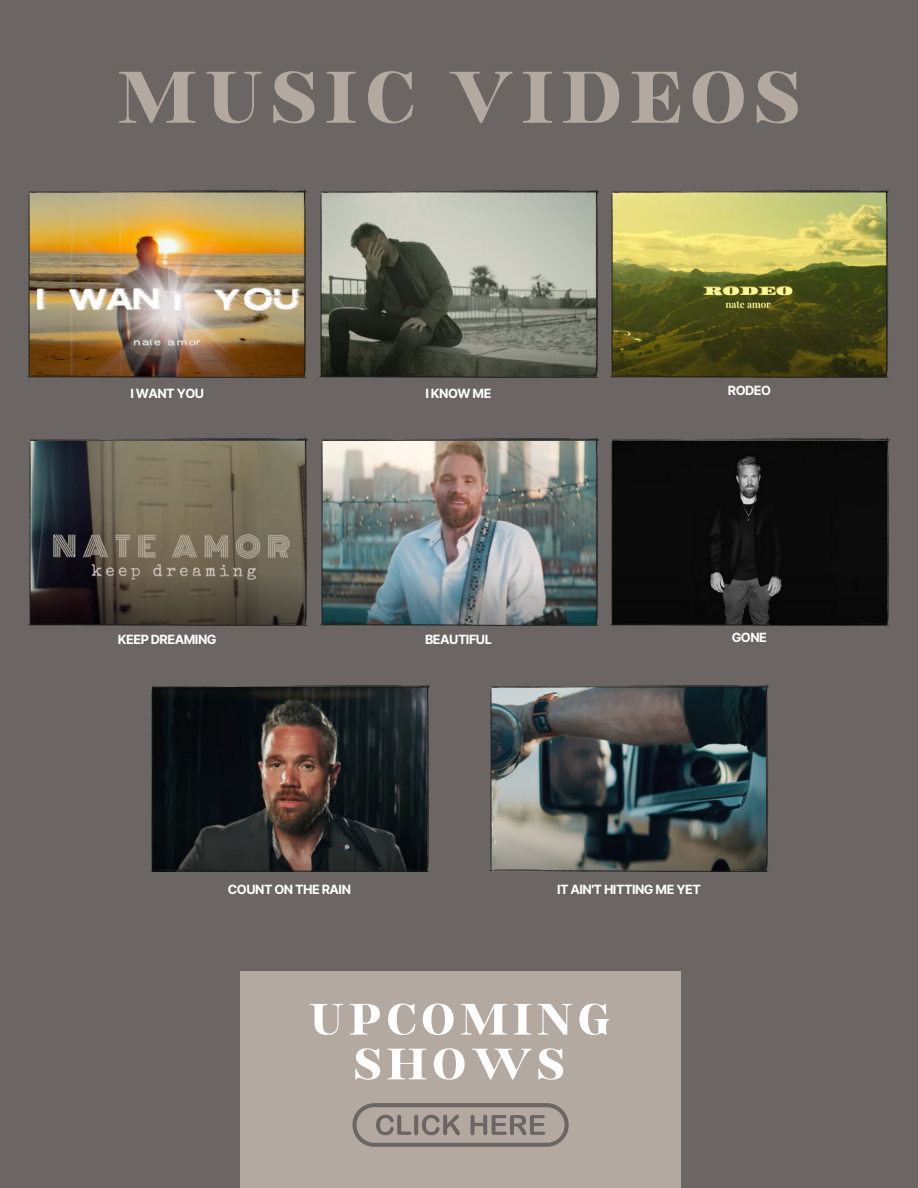
<style>
.page{position:relative;width:918px;height:1188px;background:#6b6663}
.page>*{position:absolute;margin:0;border:0;box-sizing:border-box;transform-origin:0 0}
.t1{font:700 90px "Binggo Wood Display";letter-spacing:.1em;color:#b4a9a1}
.t2{font:700 54.3px "Binggo Wood Display";letter-spacing:.1em;color:#fff}
.t3{font:700 12.75px "Inter";letter-spacing:-.04em;color:#fff}
</style>
<div class="page">
<div style="left:240px;top:971px;width:441px;height:217px;background:#b4a9a1"></div>
<svg style="left:352px;top:1103px;width:216px;height:44px"></svg>
<img style="left:28px;top:190px;width:279px;height:187px">
<img style="left:319px;top:190px;width:279px;height:187px">
<img style="left:610px;top:190px;width:279px;height:187px">
<img style="left:29px;top:438px;width:278px;height:187px">
<img style="left:320px;top:438px;width:279px;height:187px">
<img style="left:611px;top:438px;width:278px;height:187px">
<img style="left:150px;top:684px;width:279px;height:188px">
<img style="left:490px;top:684px;width:278px;height:188px">
<p class="t1" style="left:118px;top:52px;width:683px">MUSIC VIDEOS</p>
<p class="t3" style="left:130px;top:386px;width:75px">I WANT YOU</p>
<p class="t3" style="left:425px;top:386px;width:68px">I KNOW ME</p>
<p class="t3" style="left:728px;top:383px;width:45px">RODEO</p>
<p class="t3" style="left:118px;top:632px;width:100px">KEEP DREAMING</p>
<p class="t3" style="left:425px;top:632px;width:68px">BEAUTIFUL</p>
<p class="t3" style="left:732px;top:630px;width:37px">GONE</p>
<p class="t3" style="left:228px;top:882px;width:125px">COUNT ON THE RAIN</p>
<p class="t3" style="left:557px;top:882px;width:145px">IT AIN'T HITTING ME YET</p>
<p class="t2" style="left:309px;top:992px;width:302px">UPCOMING</p>
<p class="t2" style="left:354px;top:1037px;width:212px">SHOWS</p>
</div>
